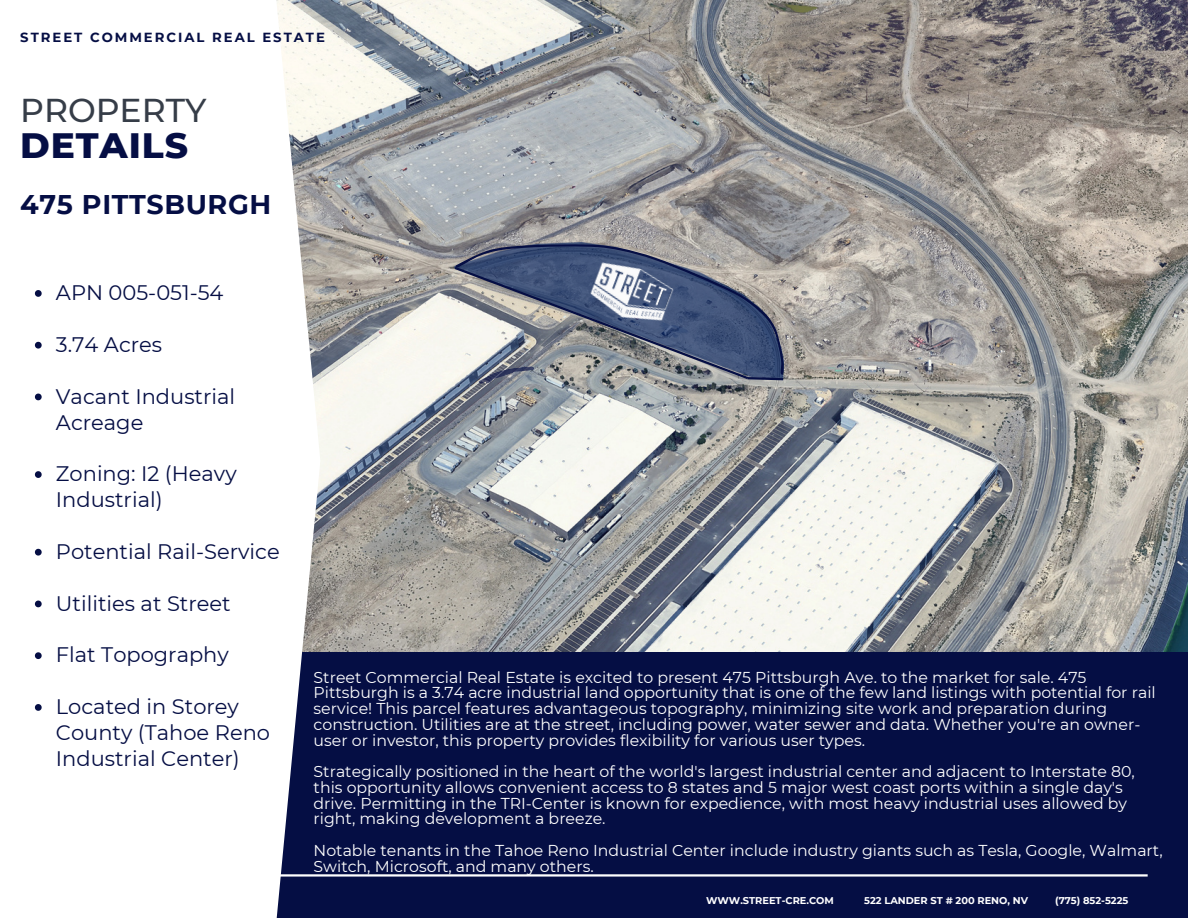
<style>
.page{position:relative;width:1188px;height:918px;background:#fff}
.page>*{position:absolute;margin:0;border:0;box-sizing:border-box;transform-origin:0 0}
.t1{font:800 36px "Montserrat";letter-spacing:.025em;color:#050e44}
.t2{font:500 33px "Montserrat";color:#363d48}
.t3{font:700 27px "Montserrat";letter-spacing:.025em;color:#050e44}
.t4{font:21px/25.8px "Montserrat";color:#050e44}
.t5{font:15.75px/15.8px "Montserrat";color:#fff}
.t6{font:700 13.2px "Montserrat";letter-spacing:.15em;color:#050e44}
.t7{font:700 9.9px "Montserrat";color:#fff}
</style>
<div class="page">
<img style="left:320px;top:0;width:868px;height:799px">
<svg style="left:452px;top:244px;width:334px;height:138px;background:#7d8492"></svg>
<img style="left:581px;top:251px;width:100px;height:90px">
<div style="left:0;top:652px;width:1187px;height:266px;background:#050e44"></div>
<svg style="left:0;top:0;width:320px;height:918px"></svg>
<hr style="left:275px;top:874px;width:873px;height:3px;background:#fff">
<svg style="left:479px;top:366px;width:55px;height:18px"></svg>
<svg style="left:35px;top:290px;width:7px;height:7px"></svg>
<svg style="left:35px;top:342px;width:7px;height:7px"></svg>
<svg style="left:35px;top:394px;width:7px;height:6px"></svg>
<svg style="left:35px;top:471px;width:7px;height:7px"></svg>
<svg style="left:35px;top:549px;width:7px;height:7px"></svg>
<svg style="left:35px;top:601px;width:7px;height:6px"></svg>
<svg style="left:35px;top:652px;width:7px;height:7px"></svg>
<svg style="left:35px;top:704px;width:7px;height:7px"></svg>
<p class="t6" style="left:20px;top:29px;width:306px">STREET COMMERCIAL REAL ESTATE</p>
<p class="t2" style="left:20px;top:90px;width:188px">PROPERTY</p>
<p class="t1" style="left:20px;top:123px;width:169px">DETAILS</p>
<p class="t3" style="left:20px;top:188px;width:253px">475 PITTSBURGH</p>
<p class="t4" style="left:56px;top:280px;width:169px">APN 005-051-54</p>
<p class="t4" style="left:56px;top:332px;width:108px">3.74 Acres</p>
<p class="t4" style="left:56px;top:383px;width:181px">Vacant Industrial<br>Acreage</p>
<p class="t4" style="left:56px;top:461px;width:182px">Zoning: I2 (Heavy<br>Industrial)</p>
<p class="t4" style="left:56px;top:539px;width:225px">Potential Rail-Service</p>
<p class="t4" style="left:56px;top:590px;width:176px">Utilities at Street</p>
<p class="t4" style="left:56px;top:642px;width:174px">Flat Topography</p>
<p class="t4" style="left:56px;top:694px;width:216px">Located in Storey<br>County (Tahoe Reno<br>Industrial Center)</p>
<p class="t5" style="left:314px;top:669px;width:844px">Street Commercial Real Estate is excited to present 475 Pittsburgh Ave. to the market for sale. 475<br>Pittsburgh is a 3.74 acre industrial land opportunity that is one of the few land listings with potential for rail service! This parcel features advantageous topography, minimizing site work and preparation during construction. Utilities are at the street, including power, water sewer and data. Whether you're an owner&shy;user or investor, this property provides flexibility for various user types.</p>
<p class="t5" style="left:314px;top:764px;width:823px">Strategically positioned in the heart of the world's largest industrial center and adjacent to Interstate 80, this opportunity allows convenient access to 8 states and 5 major west coast ports within a single day's drive. Permitting in the TRI-Center is known for expedience, with most heavy industrial uses allowed by right, making development a breeze.</p>
<p class="t5" style="left:314px;top:842px;width:851px">Notable tenants in the Tahoe Reno Industrial Center include industry giants such as Tesla, Google, Walmart,<br>Switch, Microsoft, and many others.</p>
<p class="t7" style="left:706px;top:894px;width:129px">WWW.STREET-CRE.COM</p>
<p class="t7" style="left:864px;top:894px;width:165px">522 LANDER ST # 200 RENO, NV</p>
<p class="t7" style="left:1055px;top:894px;width:75px">(775) 852-5225</p>
</div>
